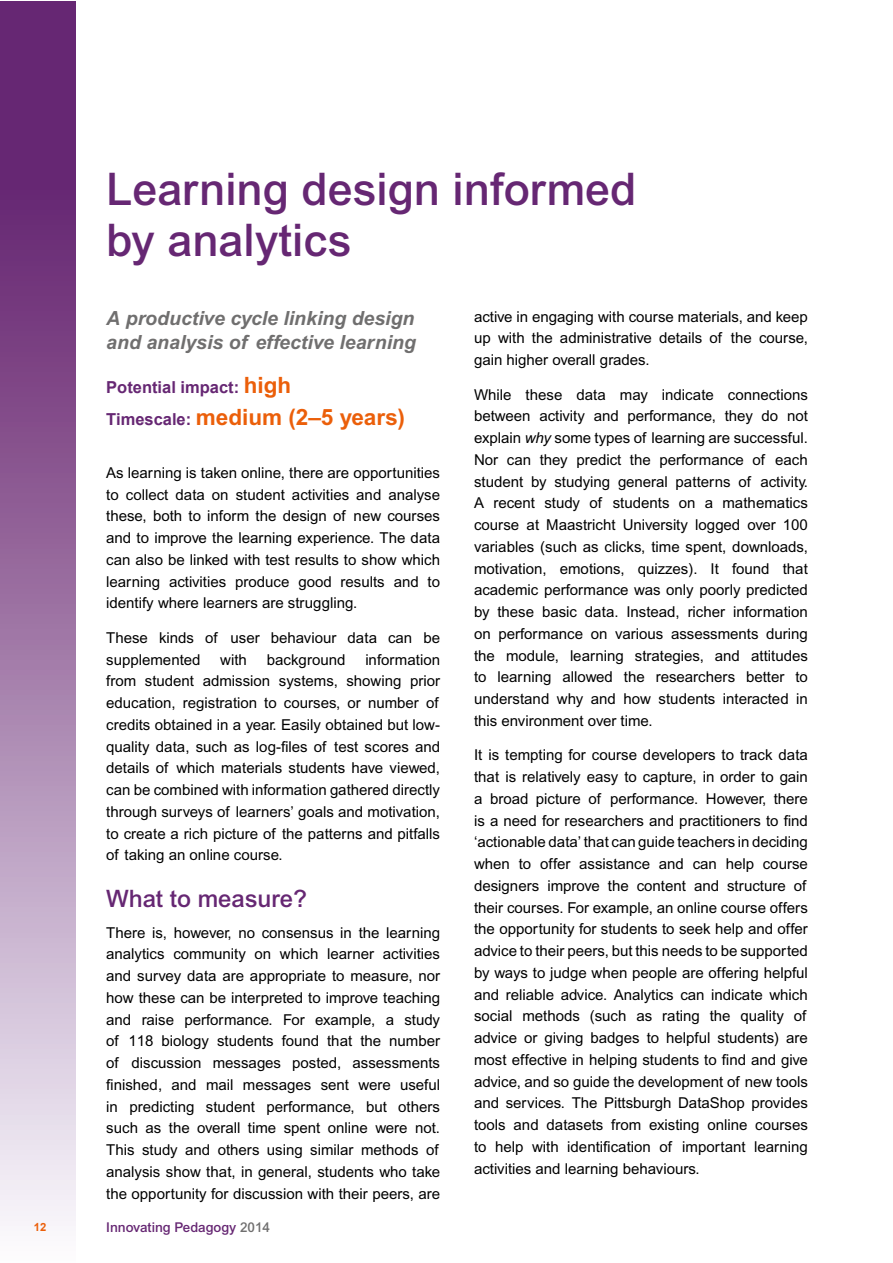
<style>
.page{position:relative;width:893px;height:1263px;background:#fff}
.page>*{position:absolute;margin:0;border:0;box-sizing:border-box;transform-origin:0 0}
.t1{font:500 45px/51px "Arial";color:#662773}
.t2{font:500 24px "Arial";color:#662773}
.t3{font:700 22.5px "Arial";color:#eb5f0a}
.t4{font:italic 700 19.5px/24px "Arial";color:#706f6f}
.t5{font:700 16.5px "Arial";color:#662773}
.t6{font:15px/21.8px "Arial";color:#000;text-align:justify}
.t7{font:500 13.5px "Arial";color:#662773}
.t8{font:700 11.25px "Arial";color:#eb5f0a}
.s1{font-size:22.5px;color:#eb5f0a}
.s2{font-size:16.5px;color:#662773}
.s3{color:#706f6f}
.s4{font-style:italic}
</style>
<div class="page">
<svg style="left:0;top:1px;width:76px;height:1225px;background:#a179a8"></svg>
<h1 class="t1" style="left:106px;top:164px;width:531px">Learning design informed by analytics</h1>
<h3 class="t4" style="left:106px;top:306px;width:311px">A productive cycle linking design and analysis of effective learning</h3>
<p class="t5" style="left:106px;top:378px;width:187px">Potential impact: <span class="s1">high</span></p>
<h3 class="t3" style="left:106px;top:403px;width:300px"><span class="s2">Timescale:</span> medium (2–5 years)</h3>
<p class="t6" style="left:106px;top:462px;width:335px">As learning is taken online, there are opportunities to collect data on student activities and analyse these, both to inform the design of new courses and to improve the learning experience. The data can also be linked with test results to show which learning activities produce good results and to identify where learners are struggling.</p>
<p class="t6" style="left:106px;top:627px;width:335px">These kinds of user behaviour data can be supplemented</p>
<p class="t6" style="left:106px;top:648px;width:335px;text-indent:259px">information from student admission systems, showing prior education, registration to courses, or number of credits obtained in a year. Easily obtained but low&shy;quality data, such as log-files of test scores and details of which materials students have viewed, can be combined with information gathered directly through surveys of learners’ goals and motivation, to create a rich picture of the patterns and pitfalls of taking an online course.</p>
<h2 class="t2" style="left:106px;top:885px;width:202px">What to measure?</h2>
<p class="t6" style="left:106px;top:921px;width:335px">There is, however, no consensus in the learning analytics community on which learner activities and survey data are appropriate to measure, nor how these can be interpreted to improve teaching and raise performance. For example, a study of 118 biology students found that the number of discussion messages posted, assessments finished, and mail messages sent were useful in predicting student performance, but others such as the overall time spent online were not.<br>This study and others using similar methods of analysis show that, in general, students who take the opportunity for discussion with their peers, are</p>
<p class="t6" style="left:220px;top:648px;width:28px">with</p>
<p class="t6" style="left:267px;top:648px;width:80px">background</p>
<p class="t8" style="left:34px;top:1221px;width:14px">12</p>
<p class="t7" style="left:106px;top:1219px;width:165px">Innovating Pedagogy <span class="s3">2014</span></p>
<p class="t6" style="left:474px;top:305px;width:335px">active in engaging with course materials, and keep up with the administrative details of the course, gain higher overall grades.</p>
<p class="t6" style="left:474px;top:383px;width:335px">While these data may indicate connections between activity and performance, they do not explain <span class="s4">why</span> some types of learning are successful.<br>Nor can they predict the performance of each student by studying general patterns of activity.<br>A recent study of students on a mathematics course at Maastricht University logged over 100 variables (such as clicks, time spent, downloads, motivation, emotions, quizzes). It found that academic performance was only poorly predicted by these basic data. Instead, richer information on performance on various assessments during the module, learning strategies, and attitudes to learning allowed the researchers better to understand why and how students interacted in this environment over time.</p>
<p class="t6" style="left:474px;top:744px;width:335px">It is tempting for course developers to track data that is relatively easy to capture, in order to gain a broad picture of performance. However, there is a need for researchers and practitioners to find ‘actionable data’ that can guide teachers in deciding when to offer assistance and can help course designers improve the content and structure of their courses. For example, an online course offers the opportunity for students to seek help and offer advice to their peers, but this needs to be supported by ways to judge when people are offering helpful and reliable advice. Analytics can indicate which social methods (such as rating the quality of advice or giving badges to helpful students) are most effective in helping students to find and give advice, and so guide the development of new tools and services. The Pittsburgh DataShop provides tools and datasets from existing online courses to help with identification of important learning activities and learning behaviours.</p>
</div>
